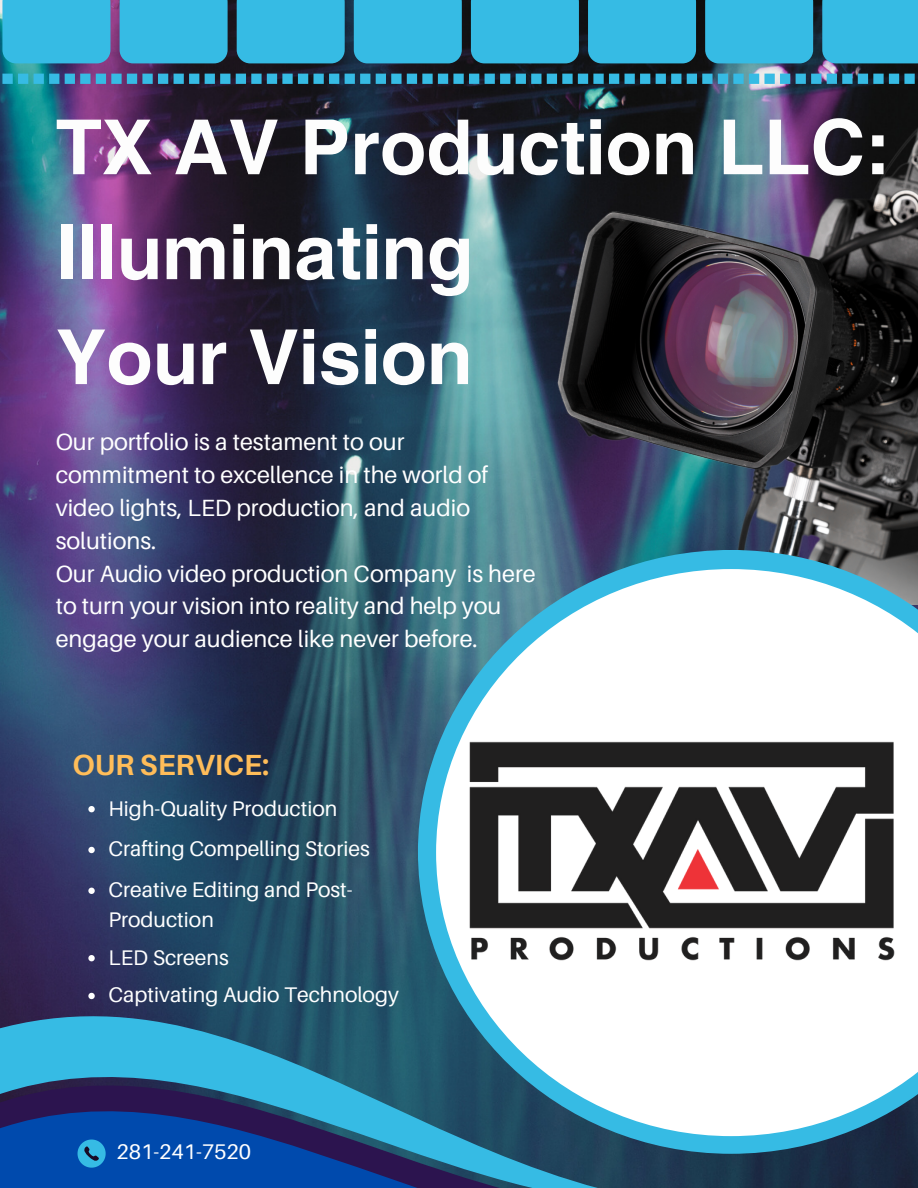
<style>
.page{position:relative;width:918px;height:1188px;background:#fff}
.page>*{position:absolute;margin:0;border:0;box-sizing:border-box;transform-origin:0 0}
.t1{font:700 75.15px/105px "Helios";color:#fdfdfd}
.t2{font:700 29.1px "Aileron";color:#ffbd59}
.t3{font:23.55px/32.8px "Aileron";color:#fff}
.t4{font:21.15px/29.7px "Aileron";color:#fff}
</style>
<div class="page">
<img style="left:0;top:0;width:918px;height:1188px">
<img style="left:558px;top:102px;width:360px;height:448px">
<svg style="left:0;top:888px;width:368px;height:97px;background:#273f61"></svg>
<svg style="left:0;top:985px;width:368px;height:26px;background:#263c5d"></svg>
<svg style="left:0;top:1011px;width:867px;height:177px;background:#206095"></svg>
<svg style="left:418px;top:550px;width:500px;height:604px;background:#367791"></svg>
<svg style="left:436px;top:569px;width:482px;height:567px"></svg>
<svg style="left:2px;top:0;width:916px;height:84px;background:#339abd"></svg>
<svg style="left:78px;top:1140px;width:28px;height:28px"></svg>
<img style="left:368px;top:639px;width:550px;height:445px">
<svg style="left:88px;top:806px;width:7px;height:6px"></svg>
<svg style="left:88px;top:847px;width:7px;height:6px"></svg>
<svg style="left:88px;top:888px;width:7px;height:6px"></svg>
<svg style="left:88px;top:955px;width:7px;height:6px"></svg>
<svg style="left:88px;top:993px;width:7px;height:6px"></svg>
<p class="t1" style="left:56px;top:94px;width:836px">TX AV Production LLC:<br>Illuminating</p>
<p class="t1" style="left:56px;top:303px;width:418px">Your Vision</p>
<p class="t3" style="left:56px;top:425px;width:434px">Our portfolio is a testament to our commitment to excellence in the world of video lights, LED production, and audio solutions.</p>
<p class="t3" style="left:56px;top:556px;width:482px">Our Audio video production Company is here to turn your vision into reality and help you engage your audience like never before.</p>
<p class="t2" style="left:73px;top:747px;width:198px">OUR SERVICE:</p>
<p class="t4" style="left:109px;top:793px;width:230px">High-Quality Production</p>
<p class="t4" style="left:109px;top:834px;width:263px">Crafting Compelling Stories</p>
<p class="t4" style="left:109px;top:874px;width:246px">Creative Editing and Post-<br>Production</p>
<p class="t4" style="left:109px;top:942px;width:122px">LED Screens</p>
<p class="t4" style="left:109px;top:980px;width:292px">Captivating Audio Technology</p>
<p class="t4" style="left:117px;top:1136px;width:136px">281-241-7520</p>
</div>
